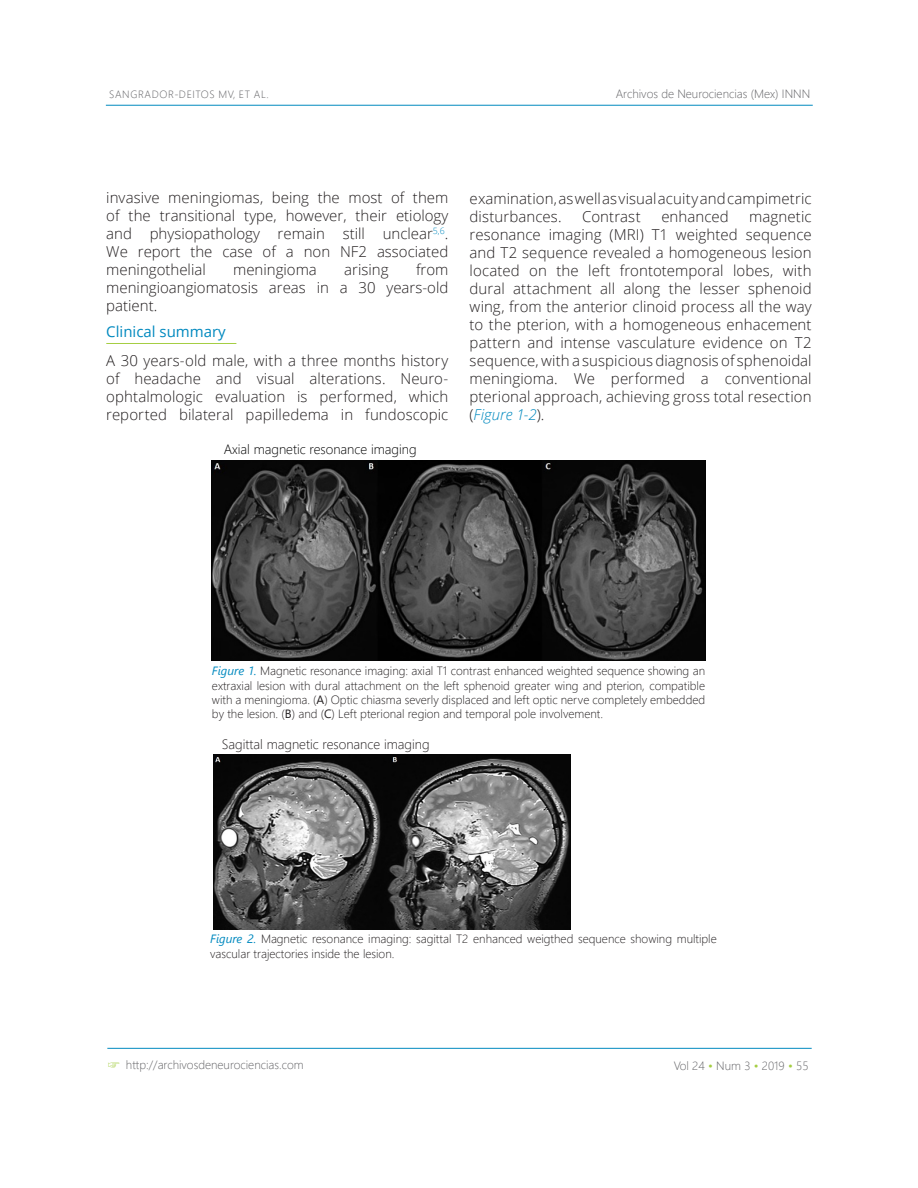
<style>
.page{position:relative;width:918px;height:1188px;background:#fff}
.page>*{position:absolute;margin:0;border:0;box-sizing:border-box;transform-origin:0 0}
.Texto{font:300 15px/18px "Open Sans";color:#231f20;text-align:justify}
.SubTexto{font:15px "Open Sans";color:#0089bf}
.Texto-2{font:300 13.5px "Segoe UI";color:#231f20}
.Texto-3{font:300 13.5px "Segoe UI";color:#000}
.Texto-4{font:300 12px/14.4px "Segoe UI";color:#231f20;text-align:justify}
.Estilo_de_párrafo_1{font:300 12px "Segoe UI";color:#636366}
.t1{font:300 10.5px "Segoe UI";letter-spacing:.06em;color:#636366}
.s1{font-style:italic;color:#0089bf}
.s2{font-weight:400;font-style:italic;color:#0089bf}
.s3{font-weight:400}
.s4{font-family:"MS Gothic";font-weight:400;color:#a5ce43}
.s5{font-weight:400;color:#a5ce43}
</style>
<div class="page">
<hr style="left:106px;top:105px;width:707px;height:1px;background:#0089bf">
<hr style="left:107px;top:1048px;width:705px;height:1px;background:#0089bf">
<hr style="left:106px;top:343px;width:130px;height:1px;background:#a5ce43">
<img style="left:212px;top:460px;width:493px;height:200px">
<img style="left:213px;top:755px;width:357px;height:175px">
<p class="t1" style="left:109px;top:85px;width:161px">SANGRADOR-DEITOS MV, ET AL.</p>
<p class="Estilo_de_párrafo_1" style="left:616px;top:82px;width:196px">Archivos de Neurociencias (Mex) INNN</p>
<p class="Texto" style="left:106px;top:188px;width:344px">invasive meningiomas, being the most of them of the transitional type, however, their etiology and physiopathology remain still unclear<sup>5,6</sup>.</p>
<p class="Texto" style="left:106px;top:242px;width:344px">We report the case of a non NF2 associated meningothelial</p>
<p class="Texto" style="left:106px;top:260px;width:344px;text-indent:310px">from meningioangiomatosis areas in a 30 years-old patient.</p>
<p class="SubTexto" style="left:106px;top:321px;width:121px">Clinical summary</p>
<p class="Texto" style="left:106px;top:351px;width:344px">A 30 years-old male, with a three months history of headache and visual alterations. Neuro&shy;ophtalmologic evaluation is performed, which reported bilateral papilledema in fundoscopic</p>
<p class="Texto-3" style="left:224px;top:437px;width:194px">Axial magnetic resonance imaging</p>
<p class="Texto" style="left:233px;top:260px;width:85px">meningioma</p>
<p class="Texto" style="left:344px;top:260px;width:46px">arising</p>
<p class="Texto" style="left:470px;top:189px;width:344px">examination, as well as visual acuity and campimetric disturbances.</p>
<p class="Texto" style="left:582px;top:207px;width:60px">Contrast</p>
<p class="Texto" style="left:661px;top:207px;width:69px">enhanced</p>
<p class="Texto" style="left:470px;top:207px;width:344px;text-indent:280px">magnetic resonance imaging (MRI) T1 weighted sequence and T2 sequence revealed a homogeneous lesion located on the left frontotemporal lobes, with dural attachment all along the lesser sphenoid wing, from the anterior clinoid process all the way to the pterion, with a homogeneous enhacement pattern and intense vasculature evidence on T2 sequence, with a suspicious diagnosis of sphenoidal meningioma. We performed a conventional pterional approach, achieving gross total resection (<span class="s1">Figure 1-2</span>).</p>
<p class="Texto-4" style="left:212px;top:663px;width:495px"><span class="s2">Figure 1.</span> Magnetic resonance imaging: axial T1 contrast enhanced weighted sequence showing an extraxial lesion with dural attachment on the left sphenoid greater wing and pterion, compatible with a meningioma. (<span class="s3">A</span>) Optic chiasma severly displaced and left optic nerve completely embedded by the lesion. (<span class="s3">B</span>) and (<span class="s3">C</span>) Left pterional region and temporal pole involvement.</p>
<p class="Texto-2" style="left:222px;top:731px;width:209px">Sagittal magnetic resonance imaging</p>
<p class="Texto-4" style="left:210px;top:930px;width:508px"><span class="s2">Figure 2.</span> Magnetic resonance imaging: sagittal T2 enhanced weigthed sequence showing multiple vascular trajectories inside the lesion.</p>
<p class="Estilo_de_párrafo_1" style="left:108px;top:1054px;width:197px"><span class="s4">☞</span> http://archivosdeneurociencias.com</p>
<p class="Estilo_de_párrafo_1" style="left:674px;top:1054px;width:136px">Vol 24 <span class="s5">•</span> Num 3 <span class="s5">•</span> 2019 <span class="s5">•</span> 55</p>
</div>
